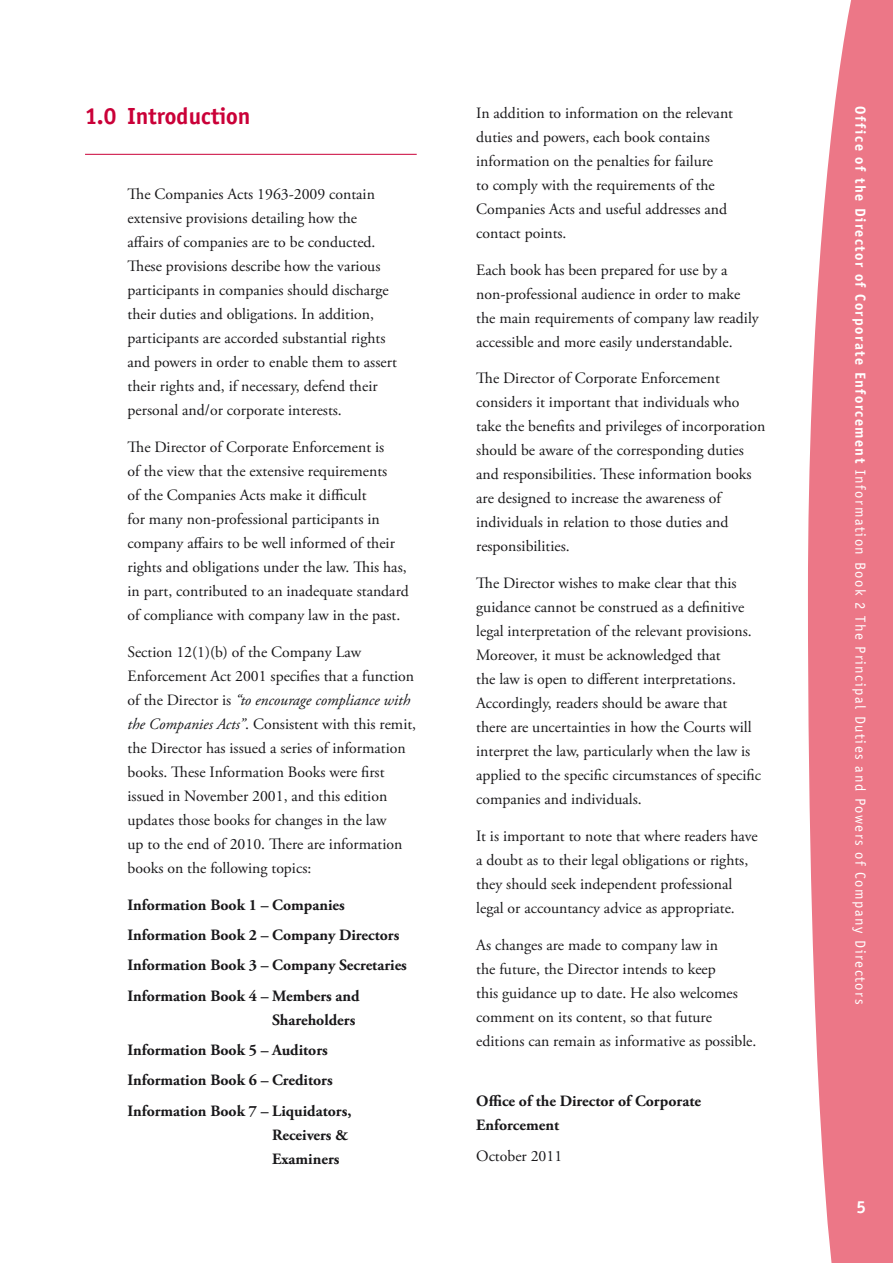
<style>
.page{position:relative;width:893px;height:1263px;background:#fff}
.page>*{position:absolute;margin:0;border:0;box-sizing:border-box;transform-origin:0 0}
.Head_0_0{font:700 24px "Officina Sans";color:#ca0038}
.Folio{font:700 18px "Officina Sans";color:#fff}
.Body_Text_10__3{font:15.75px/24px "Adobe Garamond Pro";color:#19181a}
.Body_Text_10__1{font:700 15.75px/24px "Adobe Garamond Pro";color:#19181a;text-align:right}
.Body_Text_10__1-2{font:15.75px/24px "Adobe Garamond Pro";color:#19181a}
.Body_Text_10__3-2{font:700 15.75px/24px "Adobe Garamond Pro";color:#19181a}
.Sidebar{font:15px "Officina Sans";letter-spacing:.1em;color:#fff}
.s1{font-style:italic}
.s2{font-weight:700}
</style>
<div class="page">
<svg style="left:808px;top:0;width:85px;height:1263px;background:#ee8694"></svg>
<hr style="left:85px;top:154px;width:332px;height:1px;background:#ca0038">
<p class="Head_0_0" style="left:85px;top:102px;width:167px">1.0 Introduction</p>
<p class="Body_Text_10__3" style="left:128px;top:183px;width:271px">The Companies Acts 1963-2009 contain extensive provisions detailing how the affairs of companies are to be conducted.<br>These provisions describe how the various participants in companies should discharge their duties and obligations. In addition, participants are accorded substantial rights and powers in order to enable them to assert their rights and, if necessary, defend their personal and/or corporate interests.</p>
<p class="Body_Text_10__3" style="left:128px;top:436px;width:283px">The Director of Corporate Enforcement is<br>of the view that the extensive requirements<br>of the Companies Acts make it difficult<br>for many non-professional participants in company affairs to be well informed of their rights and obligations under the law. This has, in part, contributed to an inadequate standard of compliance with company law in the past.</p>
<p class="Body_Text_10__3" style="left:128px;top:640px;width:290px">Section 12(1)(b) of the Company Law Enforcement Act 2001 specifies that a function of the Director is <span class="s1">“to encourage compliance with the Companies Acts”</span>. Consistent with this remit, the Director has issued a series of information books. These Information Books were first issued in November 2001, and this edition updates those books for changes in the law<br>up to the end of 2010. There are information books on the following topics:</p>
<p class="Body_Text_10__1" style="left:128px;top:893px;width:219px">Information Book 1 – Companies</p>
<p class="Body_Text_10__1" style="left:128px;top:923px;width:273px">Information Book 2 – Company Directors</p>
<p class="Body_Text_10__1" style="left:128px;top:954px;width:281px">Information Book 3 – Company Secretaries</p>
<p class="Body_Text_10__1" style="left:128px;top:984px;width:234px">Information Book 4 – Members and<br>Shareholders</p>
<p class="Body_Text_10__1" style="left:128px;top:1038px;width:202px">Information Book 5 – Auditors</p>
<p class="Body_Text_10__1" style="left:128px;top:1069px;width:207px">Information Book 6 – Creditors</p>
<p class="Body_Text_10__3-2" style="left:272px;top:1099px;width:81px;text-indent:-145px">Information Book 7 – Liquidators,<br>Receivers &amp;<br>Examiners</p>
<p class="Body_Text_10__3" style="left:476px;top:101px;width:258px">In addition to information on the relevant duties and powers, each book contains information on the penalties for failure<br>to comply with the requirements of the Companies Acts and useful addresses and contact points.</p>
<p class="Body_Text_10__3" style="left:476px;top:258px;width:284px">Each book has been prepared for use by a non-professional audience in order to make the main requirements of company law readily accessible and more easily understandable.</p>
<p class="Body_Text_10__3" style="left:476px;top:367px;width:291px">The Director of Corporate Enforcement considers it important that individuals who take the benefits and privileges of incorporation should be aware of the corresponding duties and responsibilities. These information books are designed to increase the awareness of individuals in relation to those duties and responsibilities.</p>
<p class="Body_Text_10__3" style="left:476px;top:572px;width:286px">The Director wishes to make clear that this guidance cannot be construed as a definitive legal interpretation of the relevant provisions.<br>Moreover, it must be acknowledged that<br>the law is open to different interpretations.<br>Accordingly, readers should be aware that there are uncertainties in how the Courts will interpret the law, particularly when the law is applied to the specific circumstances of specific companies and individuals.</p>
<p class="Body_Text_10__3" style="left:476px;top:824px;width:283px">It is important to note that where readers have a doubt as to their legal obligations or rights, they should seek independent professional legal or accountancy advice as appropriate.</p>
<p class="Body_Text_10__1-2" style="left:476px;top:933px;width:282px">As changes are made to company law in<br>the future, the Director intends to keep<br>this guidance up to date. He also welcomes comment on its content, so that future editions can remain as informative as possible.</p>
<p class="Body_Text_10__1" style="left:476px;top:1090px;width:226px;text-align:left">Office of the Director of Corporate<br>Enforcement</p>
<p class="Body_Text_10__3" style="left:476px;top:1144px;width:87px">October 2011</p>
<p class="Sidebar" style="left:869px;top:106px;width:899px;rotate:90deg"><span class="s2">Office of the Director of Corporate Enforcement</span> Information Book 2 The Principal Duties and Powers of Company Directors</p>
<p class="Folio" style="left:856px;top:1196px;width:11px">5</p>
</div>
